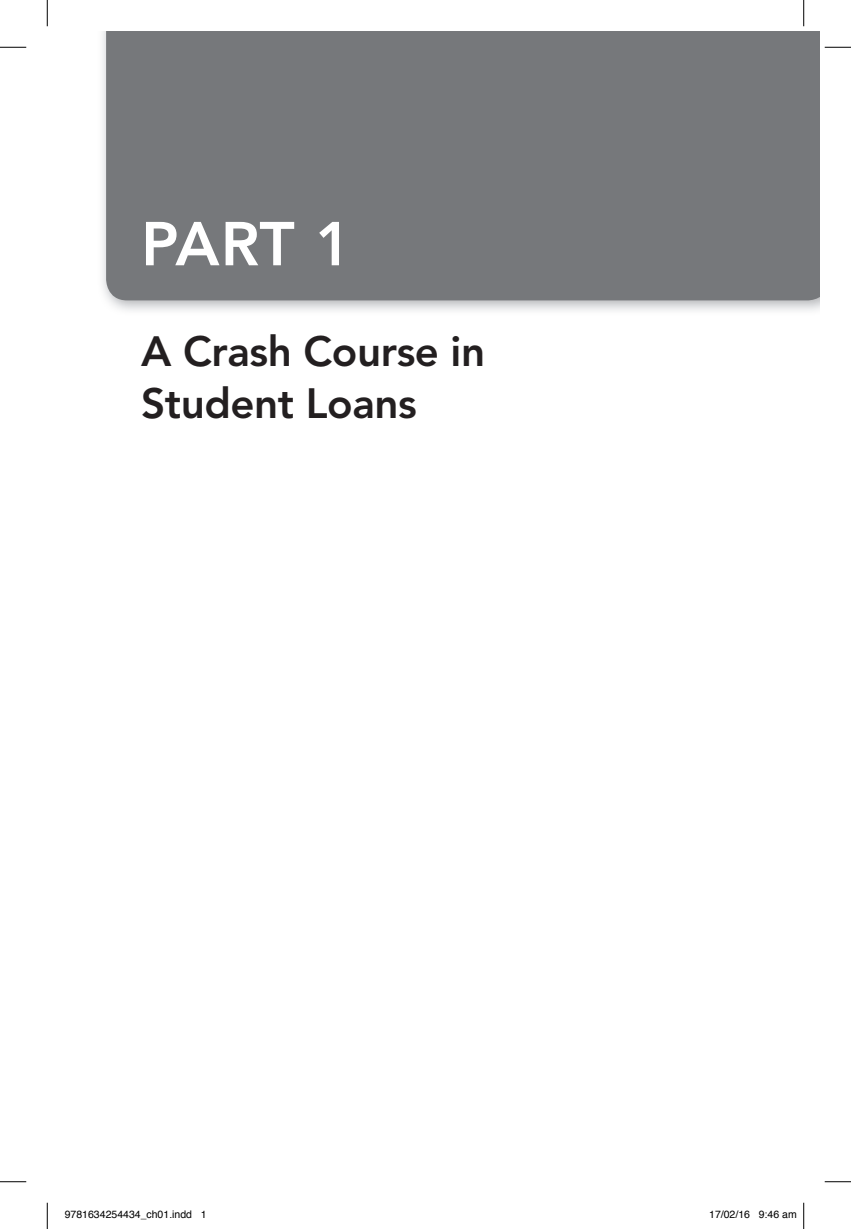
<style>
.page{position:relative;width:851px;height:1229px;background:#fff}
.page>*{position:absolute;margin:0;border:0;box-sizing:border-box;transform-origin:0 0}
.t1{font:800 61.25px "Avenir LT Std";color:#fff}
.t2{font:800 42px/52.5px "Avenir LT Std";letter-spacing:-.01em;color:#231f20}
.t3{font:10.5px "Helvetica";color:#000}
</style>
<div class="page">
<div style="left:106px;top:32px;width:713px;height:268px;background:#76787b"></div>
<svg style="left:0;top:47px;width:26px;height:1px"></svg>
<svg style="left:824px;top:47px;width:26px;height:1px"></svg>
<svg style="left:0;top:1181px;width:26px;height:1px"></svg>
<svg style="left:824px;top:1181px;width:26px;height:1px"></svg>
<svg style="left:47px;top:0;width:1px;height:26px"></svg>
<svg style="left:47px;top:1202px;width:1px;height:26px"></svg>
<svg style="left:803px;top:0;width:1px;height:26px"></svg>
<svg style="left:803px;top:1202px;width:1px;height:26px"></svg>
<h1 class="t1" style="left:141px;top:208px;width:212px">PART 1</h1>
<h2 class="t2" style="left:141px;top:325px;width:345px">A Crash Course in<br>Student Loans</h2>
<p class="t3" style="left:65px;top:1206px;width:143px">9781634254434_ch01.indd 1</p>
<p class="t3" style="left:709px;top:1206px;width:89px">17/02/16 9:46 am</p>
</div>
